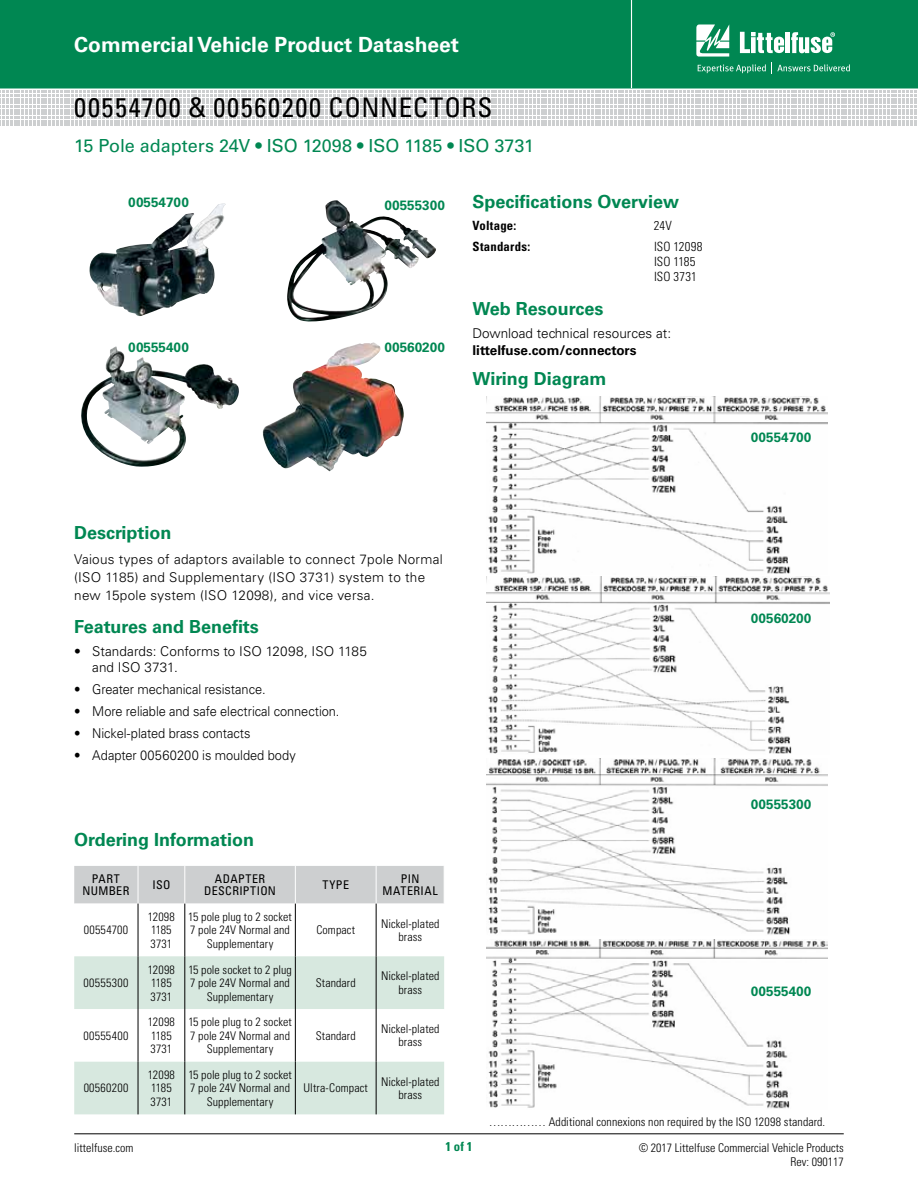
<style>
.page{position:relative;width:918px;height:1188px;background:#fff}
.page>*{position:absolute;margin:0;border:0;box-sizing:border-box;transform-origin:0 0}
.t1{font:condensed 27px "Univers LT Std";letter-spacing:.055em;color:#000}
.t2{font:700 21px "Univers LT Std";color:#fff}
.t3{font:700 18px "Univers LT Std";color:#008752}
.t4{font:18px "Univers LT Std";letter-spacing:-.005em;color:#008752}
.t5{font:300 13.5px/18px "Univers LT Std";letter-spacing:.005em;color:#000}
.t6{font:300 13.5px "Univers LT Std";letter-spacing:.005em;color:#000;scale:.95 1}
.t7{font:700 13.5px "Univers LT Std";color:#008752}
.t8{font:700 13.5px "Univers LT Std";color:#000}
.t9{font:300 condensed 12.75px/15px "Univers LT Std";letter-spacing:.015em;color:#000}
.t10{font:700 condensed 12.75px "Univers LT Std";letter-spacing:.015em;color:#000}
.t11{font:700 condensed 12.75px "Univers LT Std";color:#008752}
.t12{font:300 condensed 12px/13.5px "Univers LT Std";letter-spacing:.005em;color:#000;text-align:center}
.t13{font:condensed 12px/12px "Univers LT Std";letter-spacing:.035em;color:#000;text-align:center}
.t14{font:300 condensed 12px "Univers LT Std";letter-spacing:.025em;color:#000}
</style>
<div class="page">
<div style="left:0;top:0;width:918px;height:88px;background:#008752"></div>
<hr style="left:631px;top:0;width:1px;height:88px;background:#fff">
<hr style="left:74px;top:1134px;width:770px;height:1px;background:#000">
<svg style="left:0;top:91px;width:917px;height:35px"></svg>
<svg style="left:696px;top:24px;width:33px;height:33px"></svg>
<hr style="left:786px;top:32px;width:4px;height:21px;background:#fff">
<svg style="left:791px;top:32px;width:44px;height:21px"></svg>
<svg style="left:740px;top:32px;width:44px;height:21px"></svg>
<svg style="left:698px;top:64px;width:68px;height:9px"></svg>
<svg style="left:772px;top:63px;width:78px;height:11px"></svg>
<img style="left:487px;top:758px;width:341px;height:177px">
<img style="left:487px;top:940px;width:340px;height:169px">
<img style="left:89px;top:203px;width:137px;height:113px">
<img style="left:81px;top:346px;width:158px;height:121px">
<img style="left:287px;top:201px;width:149px;height:121px">
<img style="left:262px;top:342px;width:142px;height:129px">
<div style="left:74px;top:866px;width:370px;height:38px;background:#cdcfd0"></div>
<svg style="left:74px;top:956px;width:370px;height:158px;fill:#d7e8df"></svg>
<hr style="left:138px;top:866px;width:1px;height:38px;background:#fff">
<hr style="left:184px;top:866px;width:1px;height:38px;background:#fff">
<hr style="left:295px;top:866px;width:1px;height:38px;background:#fff">
<hr style="left:376px;top:866px;width:1px;height:38px;background:#fff">
<hr style="left:138px;top:904px;width:1px;height:52px;background:#000">
<hr style="left:184px;top:904px;width:1px;height:52px;background:#000">
<hr style="left:138px;top:956px;width:1px;height:53px;background:#000">
<hr style="left:184px;top:956px;width:1px;height:53px;background:#000">
<hr style="left:138px;top:1009px;width:1px;height:53px;background:#000">
<hr style="left:184px;top:1009px;width:1px;height:53px;background:#000">
<hr style="left:138px;top:1062px;width:1px;height:52px;background:#000">
<hr style="left:184px;top:1062px;width:1px;height:52px;background:#000">
<hr style="left:295px;top:904px;width:1px;height:52px;background:#000">
<hr style="left:295px;top:956px;width:1px;height:53px;background:#000">
<hr style="left:295px;top:1009px;width:1px;height:53px;background:#000">
<hr style="left:295px;top:1062px;width:1px;height:52px;background:#000">
<hr style="left:376px;top:904px;width:1px;height:52px;background:#000">
<hr style="left:376px;top:956px;width:1px;height:53px;background:#000">
<hr style="left:376px;top:1009px;width:1px;height:53px;background:#000">
<hr style="left:376px;top:1062px;width:1px;height:52px;background:#000">
<img style="left:487px;top:396px;width:341px;height:178px">
<img style="left:487px;top:576px;width:343px;height:178px">
<h2 class="t2" style="left:74px;top:32px;width:386px">Commercial Vehicle Product Datasheet</h2>
<h1 class="t1" style="left:74px;top:91px;width:420px">00554700 &amp; 00560200 CONNECTORS</h1>
<h3 class="t4" style="left:74px;top:135px;width:461px">15 Pole adapters 24V • ISO 12098 • ISO 1185 • ISO 3731</h3>
<h3 class="t3" style="left:472px;top:191px;width:208px">Specifications Overview</h3>
<p class="t10" style="left:472px;top:217px;width:45px">Voltage:</p>
<p class="t9" style="left:654px;top:218px;width:19px">24V</p>
<p class="t10" style="left:472px;top:239px;width:59px">Standards:</p>
<p class="t9" style="left:654px;top:239px;width:50px">ISO 12098<br>ISO 1185<br>ISO 3731</p>
<h3 class="t3" style="left:472px;top:298px;width:132px">Web Resources</h3>
<p class="t5" style="left:472px;top:325px;width:200px">Download technical resources at:</p>
<p class="t8" style="left:472px;top:342px;width:166px">littelfuse.com/connectors</p>
<p class="t7" style="left:128px;top:194px;width:62px">00554700</p>
<p class="t7" style="left:384px;top:198px;width:62px">00555300</p>
<p class="t7" style="left:128px;top:339px;width:62px">00555400</p>
<p class="t7" style="left:384px;top:339px;width:62px">00560200</p>
<h3 class="t3" style="left:472px;top:368px;width:135px">Wiring Diagram</h3>
<p class="t7" style="left:751px;top:430px;width:62px">00554700</p>
<h3 class="t3" style="left:74px;top:522px;width:99px">Description</h3>
<p class="t5" style="left:74px;top:550px;width:370px">Vaious types of adaptors available to connect 7pole Normal (ISO 1185) and Supplementary (ISO 3731) system to the new 15pole system (ISO 12098), and vice versa.</p>
<h3 class="t3" style="left:74px;top:616px;width:186px">Features and Benefits</h3>
<p class="t5" style="left:92px;top:643px;width:276px;line-height:16.5px;text-indent:-18px">• Standards: Conforms to ISO 12098, ISO 1185 and ISO 3731.</p>
<p class="t6" style="left:74px;top:681px;width:203px">• Greater mechanical resistance.</p>
<p class="t6" style="left:74px;top:703px;width:281px">• More reliable and safe electrical connection.</p>
<p class="t6" style="left:74px;top:725px;width:187px">• Nickel-plated brass contacts</p>
<p class="t6" style="left:74px;top:747px;width:235px">• Adapter 00560200 is moulded body</p>
<h3 class="t3" style="left:74px;top:830px;width:181px">Ordering Information</h3>
<p class="t13" style="left:82px;top:873px;width:48px">PART<br>NUMBER</p>
<p class="t13" style="left:152px;top:879px;width:19px">ISO</p>
<p class="t13" style="left:204px;top:873px;width:73px">ADAPTER<br>DESCRIPTION</p>
<p class="t13" style="left:322px;top:879px;width:28px">TYPE</p>
<p class="t13" style="left:383px;top:873px;width:57px">PIN<br>MATERIAL</p>
<p class="t14" style="left:84px;top:923px;width:46px">00554700</p>
<p class="t12" style="left:148px;top:910px;width:29px;text-align:left">12098<br>1185<br>3731</p>
<p class="t12" style="left:188px;top:910px;width:105px">15 pole plug to 2 socket<br>7 pole 24V Normal and<br>Supplementary</p>
<p class="t12" style="left:316px;top:923px;width:40px">Compact</p>
<p class="t12" style="left:381px;top:917px;width:60px">Nickel-plated brass</p>
<p class="t14" style="left:84px;top:976px;width:46px">00555300</p>
<p class="t14" style="left:84px;top:1028px;width:46px">00555400</p>
<p class="t14" style="left:84px;top:1081px;width:46px">00560200</p>
<p class="t12" style="left:148px;top:963px;width:29px;text-align:left">12098<br>1185<br>3731</p>
<p class="t12" style="left:188px;top:963px;width:105px">15 pole socket to 2 plug<br>7 pole 24V Normal and<br>Supplementary</p>
<p class="t12" style="left:148px;top:1015px;width:29px;text-align:left">12098<br>1185<br>3731</p>
<p class="t12" style="left:188px;top:1015px;width:105px">15 pole plug to 2 socket<br>7 pole 24V Normal and<br>Supplementary</p>
<p class="t12" style="left:148px;top:1068px;width:29px;text-align:left">12098<br>1185<br>3731</p>
<p class="t12" style="left:188px;top:1068px;width:105px">15 pole plug to 2 socket<br>7 pole 24V Normal and<br>Supplementary</p>
<p class="t12" style="left:316px;top:976px;width:42px">Standard</p>
<p class="t12" style="left:381px;top:969px;width:60px">Nickel-plated brass</p>
<p class="t12" style="left:316px;top:1029px;width:42px">Standard</p>
<p class="t12" style="left:381px;top:1022px;width:60px">Nickel-plated brass</p>
<p class="t12" style="left:304px;top:1081px;width:66px">Ultra-Compact</p>
<p class="t12" style="left:381px;top:1075px;width:60px">Nickel-plated brass</p>
<p class="t7" style="left:751px;top:610px;width:62px">00560200</p>
<p class="t7" style="left:751px;top:797px;width:62px">00555300</p>
<p class="t7" style="left:751px;top:984px;width:62px">00555400</p>
<p class="t12" style="left:489px;top:1115px;width:338px">…………… Additional connexions non required by the ISO 12098 standard.</p>
<p class="t12" style="left:74px;top:1141px;width:61px">littelfuse.com</p>
<p class="t11" style="left:445px;top:1139px;width:29px">1 of 1</p>
<p class="t12" style="left:639px;top:1141px;width:207px;text-align:right">© 2017 Littelfuse Commercial Vehicle Products<br>Rev: 090117</p>
</div>
